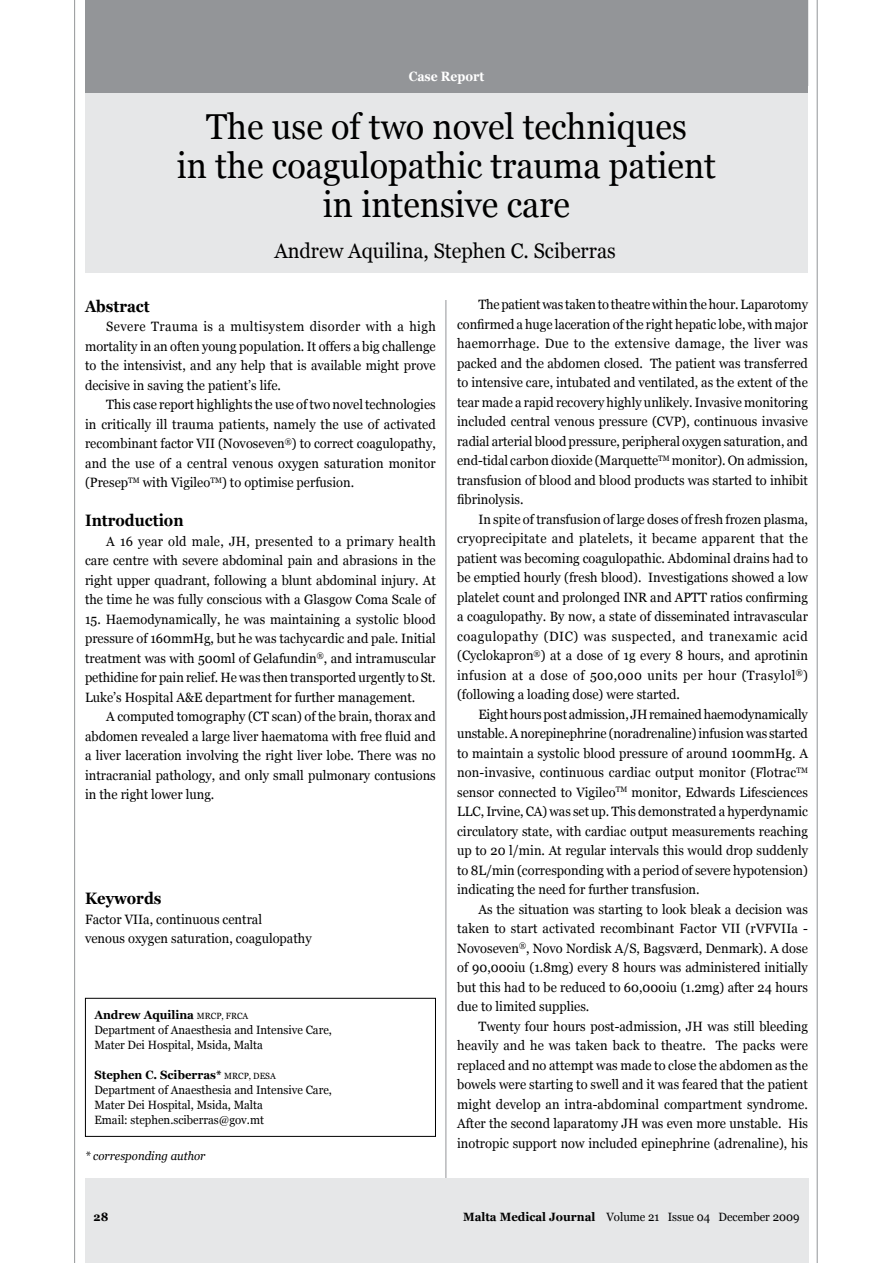
<style>
.page{position:relative;width:893px;height:1263px;background:#fff}
.page>*{position:absolute;margin:0;border:0;box-sizing:border-box;transform-origin:0 0}
.t1{font:36px/39px "Georgia";color:#000;text-align:center;scale:.95 1}
.t2{font:21px "Georgia";color:#000;scale:.95 1}
.t3{font:700 16.5px "Georgia";color:#000;scale:.9 1}
.t4{font:13.5px/19.5px "Georgia";color:#000;text-align:justify;scale:.95 1}
.t5{font:700 13.5px "Georgia";color:#fff;scale:.9 1}
.t6{font:12px/15px "Georgia";color:#000;scale:.95 1}
.t7{font:italic 12px "Georgia";color:#000;scale:.95 1}
.t8{font:700 12px "Georgia";color:#000;scale:.95 1}
.s1{font-weight:700}
.s2{font-size:9px}
</style>
<div class="page">
<hr style="left:74px;top:0;width:1px;height:1263px;background:#939598">
<hr style="left:446px;top:0;width:1px;height:1263px;background:#939598">
<hr style="left:817px;top:0;width:1px;height:1263px;background:#939598">
<div style="left:85px;top:1179px;width:724px;height:84px;background:#e6e7e8"></div>
<div style="left:436px;top:267px;width:21px;height:32px;background:#fff"></div>
<div style="left:85px;top:0;width:723px;height:273px;background:#e6e7e8"></div>
<div style="left:85px;top:0;width:723px;height:92px;background:#939598"></div>
<div style="left:85px;top:998px;width:351px;height:139px;border:1px solid #000"></div>
<p class="t5" style="left:409px;top:68px;width:86px">Case Report</p>
<h1 class="t1" style="left:177px;top:108px;width:569px">The use of two novel techniques<br>in the coagulopathic trauma patient in intensive care</h1>
<h2 class="t2" style="left:274px;top:238px;width:361px">Andrew Aquilina, Stephen C. Sciberras</h2>
<p class="t3" style="left:85px;top:295px;width:73px">Abstract</p>
<p class="t4" style="left:85px;top:317px;width:371px;text-indent:21px">Severe Trauma is a multisystem disorder with a high mortality in an often young population. It offers a big challenge to the intensivist, and any help that is available might prove decisive in saving the patient’s life.</p>
<p class="t4" style="left:85px;top:395px;width:371px;text-indent:21px">This case report highlights the use of two novel technologies in critically ill trauma patients, namely the use of activated recombinant factor VII (Novoseven<sup>®</sup>) to correct coagulopathy, and the use of a central venous oxygen saturation monitor (Presep<sup>TM</sup> with Vigileo<sup>TM</sup>) to optimise perfusion.</p>
<p class="t3" style="left:85px;top:510px;width:111px">Introduction</p>
<p class="t4" style="left:85px;top:531px;width:371px;text-indent:21px">A 16 year old male, JH, presented to a primary health care centre with severe abdominal pain and abrasions in the right upper quadrant, following a blunt abdominal injury. At the time he was fully conscious with a Glasgow Coma Scale of</p>
<p class="t4" style="left:85px;top:609px;width:371px">15. Haemodynamically, he was maintaining a systolic blood pressure of 160mmHg, but he was tachycardic and pale. Initial treatment was with 500ml of Gelafundin<sup>®</sup>, and intramuscular pethidine for pain relief. He was then transported urgently to St.<br>Luke’s Hospital A&amp;E department for further management.</p>
<p class="t4" style="left:85px;top:707px;width:371px;text-indent:21px">A computed tomography (CT scan) of the brain, thorax and abdomen revealed a large liver haematoma with free fluid and a liver laceration involving the right liver lobe. There was no intracranial pathology, and only small pulmonary contusions in the right lower lung.</p>
<p class="t3" style="left:85px;top:888px;width:86px">Keywords</p>
<p class="t4" style="left:85px;top:910px;width:240px">Factor VIIa, continuous central<br>venous oxygen saturation, coagulopathy</p>
<p class="t6" style="left:94px;top:1008px;width:252px"><span class="s1">Andrew Aquilina</span> <span class="s2">MRCP, FRCA<br></span>Department of Anaesthesia and Intensive Care,<br>Mater Dei Hospital, Msida, Malta</p>
<p class="t6" style="left:94px;top:1068px;width:252px"><span class="s1">Stephen C. Sciberras*</span> <span class="s2">MRCP, DESA </span>Department of Anaesthesia and Intensive Care, Mater Dei Hospital, Msida, Malta<br>Email: stephen.sciberras@gov.mt</p>
<p class="t7" style="left:85px;top:1148px;width:128px">* corresponding author</p>
<p class="t4" style="left:457px;top:295px;width:371px;text-indent:21px">The patient was taken to theatre within the hour. Laparotomy confirmed a huge laceration of the right hepatic lobe, with major haemorrhage. Due to the extensive damage, the liver was packed and the abdomen closed. The patient was transferred to intensive care, intubated and ventilated, as the extent of the tear made a rapid recovery highly unlikely. Invasive monitoring included central venous pressure (CVP), continuous invasive radial arterial blood pressure, peripheral oxygen saturation, and end-tidal carbon dioxide (Marquette<sup>TM</sup> monitor). On admission, transfusion of blood and blood products was started to inhibit fibrinolysis.</p>
<p class="t4" style="left:457px;top:510px;width:371px;text-indent:21px">In spite of transfusion of large doses of fresh frozen plasma, cryoprecipitate and platelets, it became apparent that the patient was becoming coagulopathic. Abdominal drains had to be emptied hourly (fresh blood). Investigations showed a low platelet count and prolonged INR and APTT ratios confirming a coagulopathy. By now, a state of disseminated intravascular coagulopathy (DIC) was suspected, and tranexamic acid (Cyclokapron<sup>®</sup>) at a dose of 1g every 8 hours, and aprotinin infusion at a dose of 500,000 units per hour (Trasylol<sup>®</sup>) (following a loading dose) were started.</p>
<p class="t4" style="left:457px;top:705px;width:371px;text-indent:21px">Eight hours post admission, JH remained haemodynamically unstable. A norepinephrine (noradrenaline) infusion was started to maintain a systolic blood pressure of around 100mmHg. A non-invasive, continuous cardiac output monitor (Flotrac<sup>TM </sup>sensor connected to Vigileo<sup>TM</sup> monitor, Edwards Lifesciences LLC, Irvine, CA) was set up. This demonstrated a hyperdynamic circulatory state, with cardiac output measurements reaching up to 20 l/min. At regular intervals this would drop suddenly to 8L/min (corresponding with a period of severe hypotension) indicating the need for further transfusion.</p>
<p class="t4" style="left:457px;top:900px;width:371px;text-indent:21px">As the situation was starting to look bleak a decision was taken to start activated recombinant Factor VII (rVFVIIa - Novoseven<sup>®</sup>, Novo Nordisk A/S, Bagsværd, Denmark). A dose of 90,000iu (1.8mg) every 8 hours was administered initially but this had to be reduced to 60,000iu (1.2mg) after 24 hours due to limited supplies.</p>
<p class="t4" style="left:457px;top:1017px;width:371px;text-indent:21px">Twenty four hours post-admission, JH was still bleeding heavily and he was taken back to theatre. The packs were replaced and no attempt was made to close the abdomen as the bowels were starting to swell and it was feared that the patient might develop an intra-abdominal compartment syndrome.<br>After the second laparatomy JH was even more unstable. His inotropic support now included epinephrine (adrenaline), his</p>
<p class="t8" style="left:94px;top:1209px;width:17px">28</p>
<p class="t6" style="left:463px;top:1209px;width:356px"><span class="s1">Malta Medical Journal</span> Volume 21 Issue 04 December 2009</p>
</div>
